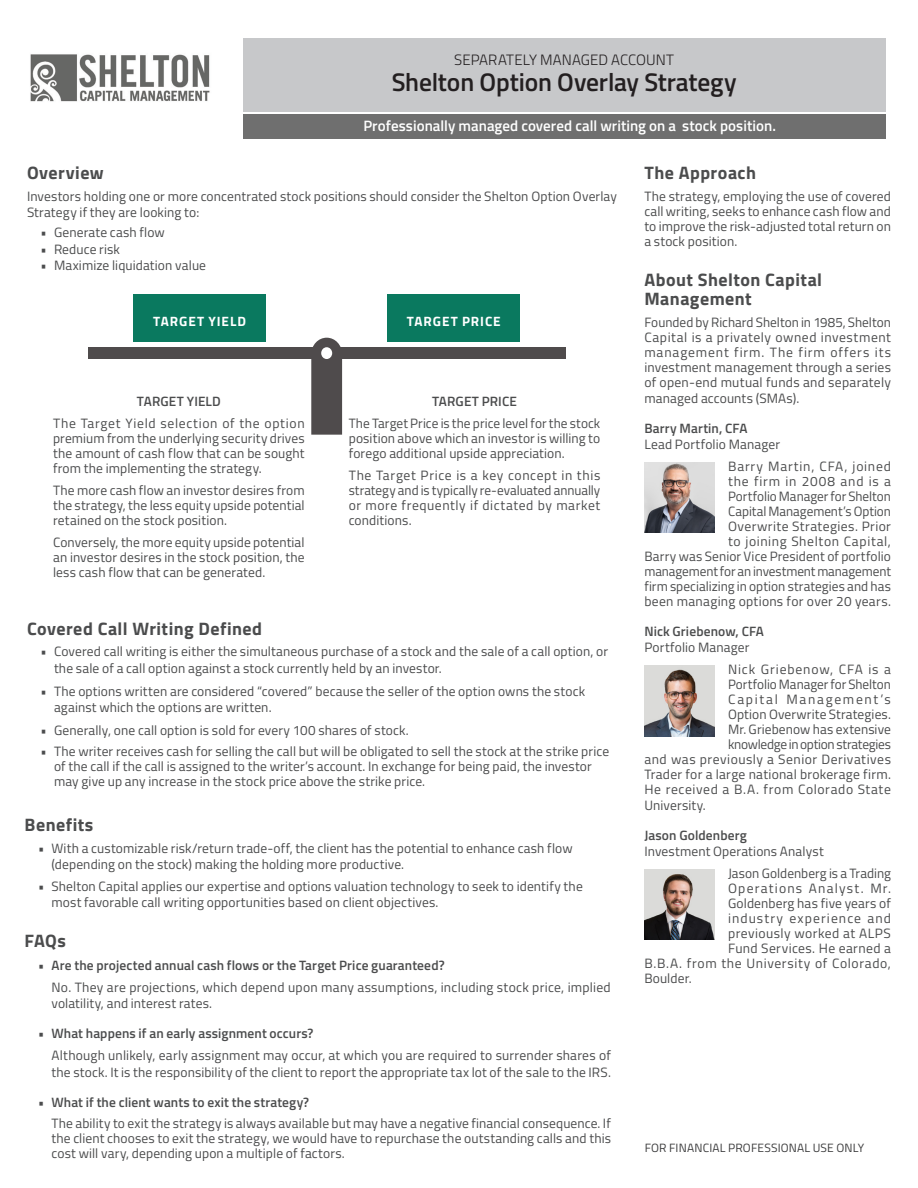
<style>
.page{position:relative;width:918px;height:1188px;background:#fff}
.page>*{position:absolute;margin:0;border:0;box-sizing:border-box;transform-origin:0 0}
.t1{font:600 25.5px "Titillium Web";letter-spacing:-.005em;color:#231f20}
.Paragraph_Style_2{font:700 18px/19.5px "Titillium Web";letter-spacing:.025em;color:#4b4c4d}
.t2{font:600 15px "Titillium Web";letter-spacing:.005em;color:#fff}
.t3{font:300 15px "Titillium Web";color:#231f20}
.Body_Copy_-_Subheads{font:13.5px/15px "Titillium Web";letter-spacing:.01em;color:#4b4c4d}
.Paragraph_Style_4{font:13.5px/15px "Titillium Web";letter-spacing:.015em;color:#4b4c4d;text-align:justify}
.Body_Copy_-_Marketing{font:13.5px/16.5px "Titillium Web";letter-spacing:.015em;color:#4b4c4d}
.Body_Copy_-_Subheads-2{font:600 13.5px/16.2px "Titillium Web";letter-spacing:.01em;color:#4b4c4d}
.Paragraph_Style_4-2{font:13.5px "Titillium Web";letter-spacing:.045em;color:#4b4c4d}
.Paragraph_Style_4-3{font:13.5px "Titillium Web";letter-spacing:.035em;color:#4b4c4d}
.Paragraph_Style_4-4{font:13.5px "Titillium Web";letter-spacing:-.02em;color:#4b4c4d}
.Paragraph_Style_4-5{font:13.5px "Titillium Web";letter-spacing:-.005em;color:#4b4c4d}
.Paragraph_Style_4-6{font:600 13.5px "Titillium Web";letter-spacing:.01em;color:#4b4c4d}
.Subhead{font:700 13.5px "Titillium Web";letter-spacing:.07em;color:#fff}
.Paragraph_Style_4-7{font:13.5px "Titillium Web";letter-spacing:.09em;color:#4b4c4d}
.Paragraph_Style_4-8{font:13.5px "Titillium Web";letter-spacing:.08em;color:#4b4c4d}
.Paragraph_Style_4-9{font:13.5px "Titillium Web";letter-spacing:.065em;color:#4b4c4d}
.Paragraph_Style_4-10{font:13.5px "Titillium Web";letter-spacing:.125em;color:#4b4c4d}
.t4{font:12px "Titillium Web";letter-spacing:.015em;color:#3e3e3f}
.s1{font-weight:600}
.s2{font-weight:400}
</style>
<div class="page">
<svg style="left:311px;top:338px;width:31px;height:97px;background:#575354"></svg>
<div style="left:88px;top:347px;width:477px;height:12px;background:#4f4b4c"></div>
<div style="left:321px;top:347px;width:11px;height:12px;background:#fff;border-radius:50%"></div>
<div style="left:133px;top:294px;width:133px;height:48px;background:#0a795f"></div>
<div style="left:388px;top:294px;width:132px;height:48px;background:#0a795f"></div>
<div style="left:243px;top:114px;width:642px;height:25px;background:#6f6f6f"></div>
<div style="left:243px;top:38px;width:642px;height:74px;background:#c7c8ca"></div>
<img style="left:30px;top:54px;width:180px;height:48px">
<img style="left:644px;top:462px;width:71px;height:71px">
<img style="left:644px;top:666px;width:71px;height:70px">
<img style="left:644px;top:869px;width:71px;height:70px">
<p class="t3" style="left:454px;top:49px;width:221px">SEPARATELY MANAGED ACCOUNT</p>
<p class="t1" style="left:392px;top:63px;width:346px">Shelton Option Overlay Strategy</p>
<p class="t2" style="left:363px;top:115px;width:414px">Professionally managed covered call writing on a stock position.</p>
<p class="Paragraph_Style_2" style="left:27px;top:162px;width:78px">Overview</p>
<p class="Paragraph_Style_4" style="left:27px;top:188px;width:591px;line-height:16.2px">Investors holding one or more concentrated stock positions should consider the Shelton Option Overlay<br>Strategy if they are looking to:</p>
<p class="Body_Copy_-_Subheads" style="left:40px;top:224px;width:126px">• Generate cash flow</p>
<p class="Body_Copy_-_Subheads" style="left:40px;top:241px;width:81px">• Reduce risk</p>
<p class="Body_Copy_-_Subheads" style="left:40px;top:257px;width:167px">• Maximize liquidation value</p>
<p class="Subhead" style="left:153px;top:311px;width:94px">TARGET YIELD</p>
<p class="Subhead" style="left:407px;top:311px;width:95px">TARGET PRICE</p>
<p class="Paragraph_Style_4-6" style="left:137px;top:391px;width:85px">TARGET YIELD</p>
<p class="Paragraph_Style_4" style="left:53px;top:415px;width:253px">The Target Yield selection of the option premium from the underlying security drives the amount of cash flow that can be sought from the implementing the strategy.</p>
<p class="Paragraph_Style_4" style="left:53px;top:482px;width:253px">The more cash flow an investor desires from the strategy, the less equity upside potential retained on the stock position.</p>
<p class="Paragraph_Style_4" style="left:53px;top:534px;width:253px">Conversely, the more equity upside potential an investor desires in the stock position, the less cash flow that can be generated.</p>
<p class="Paragraph_Style_4-6" style="left:432px;top:391px;width:86px">TARGET PRICE</p>
<p class="Paragraph_Style_4" style="left:349px;top:415px;width:253px">The Target Price is the price level for the stock position above which an investor is willing to forego additional upside appreciation.</p>
<p class="Paragraph_Style_4" style="left:349px;top:467px;width:253px">The Target Price is a key concept in this strategy and is typically re-evaluated annually or more frequently if dictated by market conditions.</p>
<p class="Paragraph_Style_2" style="left:27px;top:618px;width:237px">Covered Call Writing Defined</p>
<p class="Body_Copy_-_Subheads" style="left:54px;top:643px;width:556px;line-height:16.2px;text-indent:-14px">• Covered call writing is either the simultaneous purchase of a stock and the sale of a call option, or the sale of a call option against a stock currently held by an investor.</p>
<p class="Body_Copy_-_Subheads" style="left:54px;top:682px;width:533px;line-height:16.2px;text-indent:-14px">• The options written are considered “covered” because the seller of the option owns the stock against which the options are written.</p>
<p class="Body_Copy_-_Subheads" style="left:41px;top:722px;width:370px">• Generally, one call option is sold for every 100 shares of stock.</p>
<p class="Body_Copy_-_Subheads" style="left:54px;top:744px;width:557px;text-indent:-14px">• The writer receives cash for selling the call but will be obligated to sell the stock at the strike price of the call if the call is assigned to the writer’s account. In exchange for being paid, the investor may give up any increase in the stock price above the strike price.</p>
<p class="Paragraph_Style_2" style="left:25px;top:814px;width:70px">Benefits</p>
<p class="Body_Copy_-_Subheads" style="left:52px;top:840px;width:523px;line-height:16.2px;text-indent:-13px">• With a customizable risk/return trade-off, the client has the potential to enhance cash flow (depending on the stock) making the holding more productive.</p>
<p class="Body_Copy_-_Subheads" style="left:52px;top:878px;width:533px;line-height:16.2px;text-indent:-13px">• Shelton Capital applies our expertise and options valuation technology to seek to identify the most favorable call writing opportunities based on client objectives.</p>
<p class="Paragraph_Style_2" style="left:25px;top:930px;width:43px">FAQs</p>
<p class="Body_Copy_-_Subheads-2" style="left:38px;top:957px;width:408px">• Are the projected annual cash flows or the Target Price guaranteed?</p>
<p class="Body_Copy_-_Marketing" style="left:52px;top:978px;width:561px">No. They are projections, which depend upon many assumptions, including stock price, implied volatility, and interest rates.</p>
<p class="Body_Copy_-_Subheads-2" style="left:38px;top:1025px;width:277px">• What happens if an early assignment occurs?</p>
<p class="Body_Copy_-_Marketing" style="left:52px;top:1046px;width:561px">Although unlikely, early assignment may occur, at which you are required to surrender shares of the stock. It is the responsibility of the client to report the appropriate tax lot of the sale to the IRS.</p>
<p class="Body_Copy_-_Subheads-2" style="left:38px;top:1093px;width:273px">• What if the client wants to exit the strategy?</p>
<p class="Body_Copy_-_Marketing" style="left:52px;top:1115px;width:561px;line-height:15px;text-align:justify">The ability to exit the strategy is always available but may have a negative financial consequence. If the client chooses to exit the strategy, we would have to repurchase the outstanding calls and this cost will vary, depending upon a multiple of factors.</p>
<p class="Paragraph_Style_2" style="left:644px;top:162px;width:113px">The Approach</p>
<p class="Paragraph_Style_4" style="left:644px;top:188px;width:248px">The strategy, employing the use of covered call writing, seeks to enhance cash flow and to improve the risk-adjusted total return on a stock position.</p>
<p class="Paragraph_Style_2" style="left:644px;top:269px;width:179px">About Shelton Capital<br>Management</p>
<p class="Paragraph_Style_4" style="left:644px;top:314px;width:248px">Founded by Richard Shelton in 1985, Shelton Capital is a privately owned investment management firm. The firm offers its investment management through a series of open-end mutual funds and separately managed accounts (SMAs).</p>
<p class="Body_Copy_-_Subheads" style="left:644px;top:420px;width:137px;line-height:16.2px"><span class="s1">Barry Martin, CFA<br></span>Lead Portfolio Manager</p>
<p class="Body_Copy_-_Subheads" style="left:644px;top:458px;width:248px;text-align:right">Barry Martin, CFA, joined<br>the firm in 2008 and is a<br>Portfolio Manager for Shelton<br>Capital Management’s Option<br>Overwrite Strategies. Prior<br>to joining Shelton Capital,<br>Barry was Senior Vice President of portfolio management for an investment management firm specializing in option strategies and has been managing options for over 20 years.</p>
<p class="Body_Copy_-_Subheads-2" style="left:644px;top:622px;width:121px">Nick Griebenow, CFA<br><span class="s2">Portfolio Manager</span></p>
<p class="Paragraph_Style_4-9" style="left:728px;top:659px;width:164px">Nick Griebenow, CFA is a</p>
<p class="Paragraph_Style_4-5" style="left:728px;top:674px;width:164px">Portfolio Manager for Shelton</p>
<p class="Paragraph_Style_4-10" style="left:728px;top:689px;width:164px">Capital Management’s</p>
<p class="Paragraph_Style_4" style="left:728px;top:706px;width:164px">Option Overwrite Strategies.</p>
<p class="Paragraph_Style_4" style="left:728px;top:721px;width:164px">Mr. Griebenow has extensive</p>
<p class="Paragraph_Style_4-4" style="left:728px;top:734px;width:164px">knowledge in option strategies</p>
<p class="Paragraph_Style_4-3" style="left:644px;top:749px;width:248px">and was previously a Senior Derivatives</p>
<p class="Paragraph_Style_4" style="left:644px;top:766px;width:248px">Trader for a large national brokerage firm.</p>
<p class="Paragraph_Style_4-2" style="left:644px;top:779px;width:248px">He received a B.A. from Colorado State</p>
<p class="Paragraph_Style_4" style="left:644px;top:797px;width:63px">University.</p>
<p class="Body_Copy_-_Subheads" style="left:644px;top:826px;width:181px;line-height:16.2px"><span class="s1">Jason Goldenberg<br></span>Investment Operations Analyst</p>
<p class="Paragraph_Style_4" style="left:728px;top:865px;width:164px">Jason Goldenberg is a Trading</p>
<p class="Paragraph_Style_4-7" style="left:728px;top:878px;width:164px">Operations Analyst. Mr.</p>
<p class="Paragraph_Style_4" style="left:728px;top:895px;width:164px">Goldenberg has five years of</p>
<p class="Paragraph_Style_4-8" style="left:728px;top:908px;width:164px">industry experience and</p>
<p class="Paragraph_Style_4" style="left:728px;top:925px;width:164px">previously worked at ALPS</p>
<p class="Paragraph_Style_4" style="left:728px;top:940px;width:164px">Fund Services. He earned a</p>
<p class="Paragraph_Style_4-2" style="left:644px;top:953px;width:248px">B.B.A. from the University of Colorado,</p>
<p class="Paragraph_Style_4" style="left:644px;top:970px;width:49px">Boulder.</p>
<p class="t4" style="left:645px;top:1139px;width:221px">FOR FINANCIAL PROFESSIONAL USE ONLY</p>
</div>
